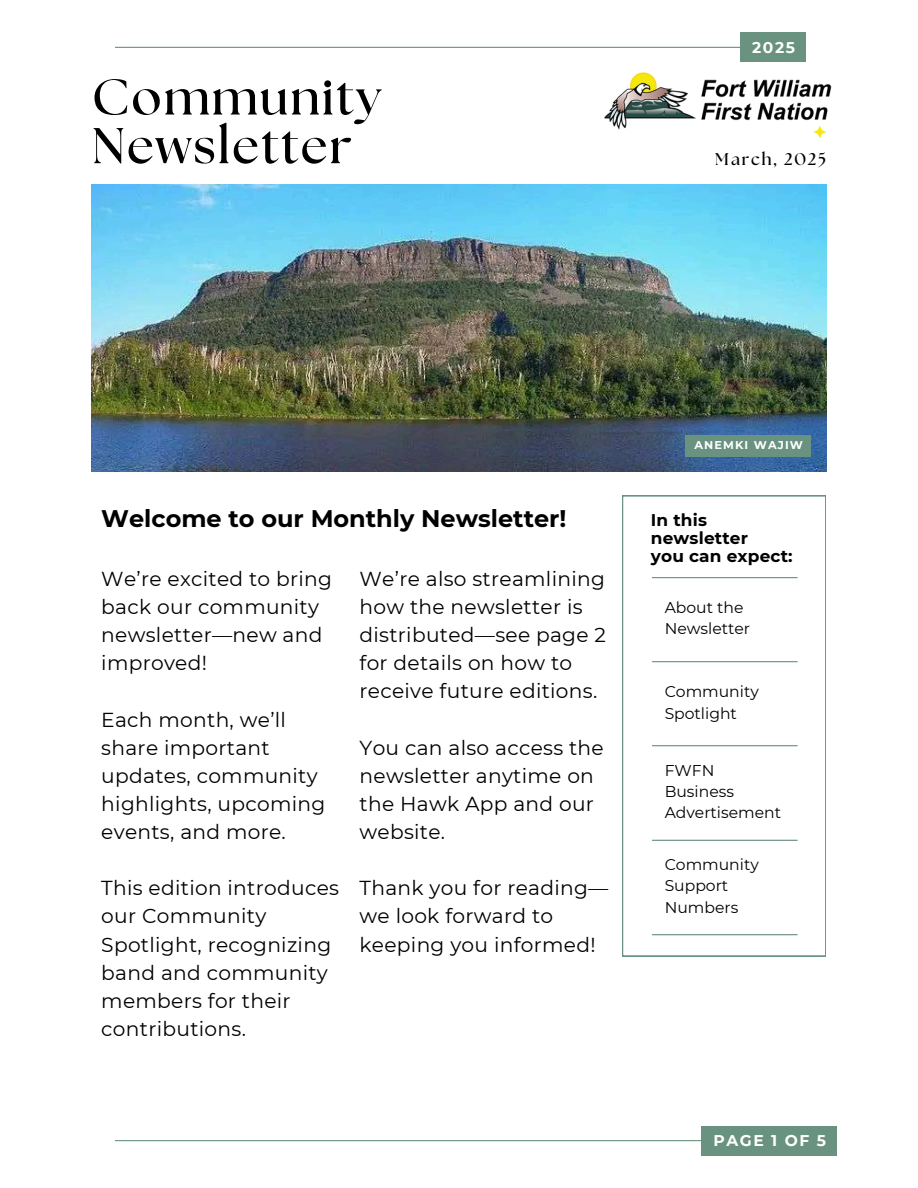
<style>
.page{position:relative;width:918px;height:1188px;background:#fff}
.page>*{position:absolute;margin:0;border:0;box-sizing:border-box;transform-origin:0 0}
.t1{font:700 50.25px/48.8px "The Seasons";letter-spacing:.04em;color:#000}
.t2{font:700 24px "Montserrat";color:#000}
.t3{font:20.25px/28.2px "Montserrat";letter-spacing:.015em;color:#000}
.t4{font:700 16.95px/18px "Montserrat";letter-spacing:.01em;color:#000}
.t5{font:700 16.95px "The Seasons";letter-spacing:.1em;color:#000}
.t6{font:15.6px/21.3px "Montserrat";color:#000}
.t7{font:700 15.45px "Montserrat";letter-spacing:.1em;color:#fff}
.t8{font:700 11.25px "Montserrat";letter-spacing:.1em;color:#fff}
</style>
<div class="page">
<hr style="left:115px;top:47px;width:688px;height:1px;background:#699380">
<hr style="left:115px;top:1140px;width:688px;height:1px;background:#699380">
<svg style="left:622px;top:496px;width:204px;height:460px"></svg>
<hr style="left:652px;top:577px;width:145px;height:1px;background:#699380">
<hr style="left:652px;top:661px;width:145px;height:1px;background:#699380">
<hr style="left:652px;top:745px;width:145px;height:1px;background:#699380">
<hr style="left:652px;top:840px;width:145px;height:1px;background:#699380">
<hr style="left:652px;top:934px;width:145px;height:1px;background:#699380">
<img style="left:92px;top:185px;width:734px;height:286px">
<img style="left:604px;top:72px;width:228px;height:66px">
<div style="left:740px;top:32px;width:66px;height:30px;background:#699380"></div>
<div style="left:686px;top:435px;width:125px;height:22px;background:#699380"></div>
<div style="left:701px;top:1126px;width:136px;height:30px;background:#699380"></div>
<p class="t1" style="left:92px;top:75px;width:291px">Community<br>Newsletter</p>
<h3 class="t7" style="left:752px;top:38px;width:44px">2025</h3>
<p class="t5" style="left:715px;top:151px;width:112px">March, 2025</p>
<h2 class="t2" style="left:101px;top:504px;width:467px">Welcome to our Monthly Newsletter!</h2>
<p class="t3" style="left:101px;top:565px;width:232px">We’re excited to bring back our community newsletter—new and improved!</p>
<p class="t3" style="left:101px;top:705px;width:225px">Each month, we’ll share important updates, community highlights, upcoming events, and more.</p>
<h1 class="t3" style="left:101px;top:874px;width:239px">This edition introduces our Community<br>Spotlight, recognizing band and community members for their contributions.</h1>
<h3 class="t3" style="left:360px;top:565px;width:248px">We’re also streamlining how the newsletter is distributed—see page 2 for details on how to receive future editions.</h3>
<p class="t3" style="left:360px;top:733px;width:246px">You can also access the newsletter anytime on the Hawk App and our website.</p>
<p class="t3" style="left:360px;top:874px;width:250px">Thank you for reading— we look forward to keeping you informed!</p>
<p class="t8" style="left:694px;top:438px;width:110px">ANEMKI WAJIW</p>
<p class="t4" style="left:651px;top:510px;width:143px">In this newsletter<br>you can expect:</p>
<p class="t6" style="left:665px;top:597px;width:87px">About the<br>Newsletter</p>
<p class="t6" style="left:665px;top:681px;width:96px">Community<br>Spotlight</p>
<p class="t6" style="left:665px;top:759px;width:118px">FWFN<br>Business<br>Advertisement</p>
<p class="t6" style="left:665px;top:854px;width:96px">Community<br>Support<br>Numbers</p>
<p class="t7" style="left:714px;top:1131px;width:114px">PAGE 1 OF 5</p>
</div>
